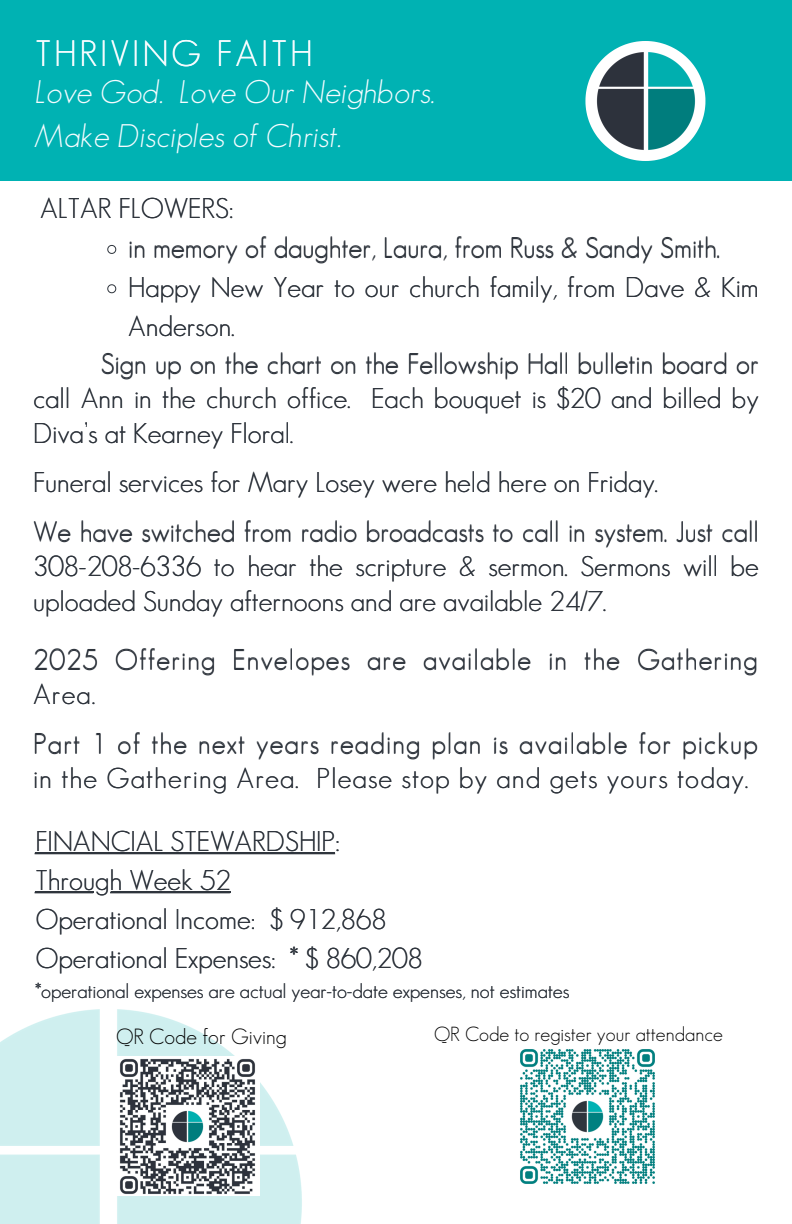
<style>
.page{position:relative;width:792px;height:1224px;background:#fff}
.page>*{position:absolute;margin:0;border:0;box-sizing:border-box;transform-origin:0 0}
.t1{font:300 36px "Geosans";letter-spacing:.09em;color:#fff}
.t2{font:italic 300 32px/43.6px "Geosans";color:#f5fcff}
.t3{font:300 28px/39px "Geosans";color:#2f353d}
.t4{font:300 28px/34.6px "Geosans";letter-spacing:.04em;color:#2f353d}
.t5{font:300 21.6px "Geosans";color:#000}
.t6{font:300 20px "Geosans";color:#2f353d}
.t7{font:300 20px "Geosans";color:#000}
</style>
<div class="page">
<img style="left:0;top:0;width:792px;height:1224px">
<hr style="left:36px;top:852px;width:299px;height:2px;background:#2f353d">
<hr style="left:36px;top:891px;width:195px;height:2px;background:#2f353d">
<p class="t1" style="left:35px;top:34px;width:279px">THRIVING FAITH</p>
<p class="t2" style="left:36px;top:70px;width:401px">Love God. Love Our Neighbors.<br>Make Disciples of Christ.</p>
<p class="t3" style="left:128px;top:189px;width:593px;text-indent:-88px">ALTAR FLOWERS:<br>in memory of daughter, Laura, from Russ &amp; Sandy Smith.</p>
<p class="t3" style="left:128px;top:268px;width:632px">Happy New Year to our church family, from Dave &amp; Kim</p>
<p class="t3" style="left:128px;top:307px;width:108px">Anderson.</p>
<p class="t3" style="left:101px;top:344px;width:660px">Sign up on the chart on the Fellowship Hall bulletin board or</p>
<p class="t3" style="left:33px;top:381px;width:727px;line-height:34.6px">call Ann in the church office. Each bouquet is $20 and billed by<br>Diva’s at Kearney Floral.</p>
<p class="t3" style="left:33px;top:458px;width:727px;line-height:49.4px">Funeral services for Mary Losey were held here on Friday.<br>We have switched from radio broadcasts to call in system. Just call</p>
<p class="t3" style="left:33px;top:549px;width:727px;line-height:34.6px">308-208-6336 to hear the scripture &amp; sermon. Sermons will be uploaded Sunday afternoons and are available 24/7.</p>
<p class="t4" style="left:33px;top:642px;width:726px">2025 Offering Envelopes are available in the Gathering<br>Area.</p>
<p class="t4" style="left:33px;top:726px;width:726px">Part 1 of the next years reading plan is available for pickup in the Gathering Area. Please stop by and gets yours today.</p>
<p class="t3" style="left:35px;top:821px;width:389px">FINANCIAL STEWARDSHIP:<br>Through Week 52<br>Operational Income: $ 912,868<br>Operational Expenses: * $ 860,208</p>
<p class="t6" style="left:35px;top:980px;width:535px">*operational expenses are actual year-to-date expenses, not estimates</p>
<p class="t5" style="left:116px;top:1025px;width:173px">QR Code for Giving</p>
<p class="t7" style="left:434px;top:1023px;width:291px">QR Code to register your attendance</p>
</div>
